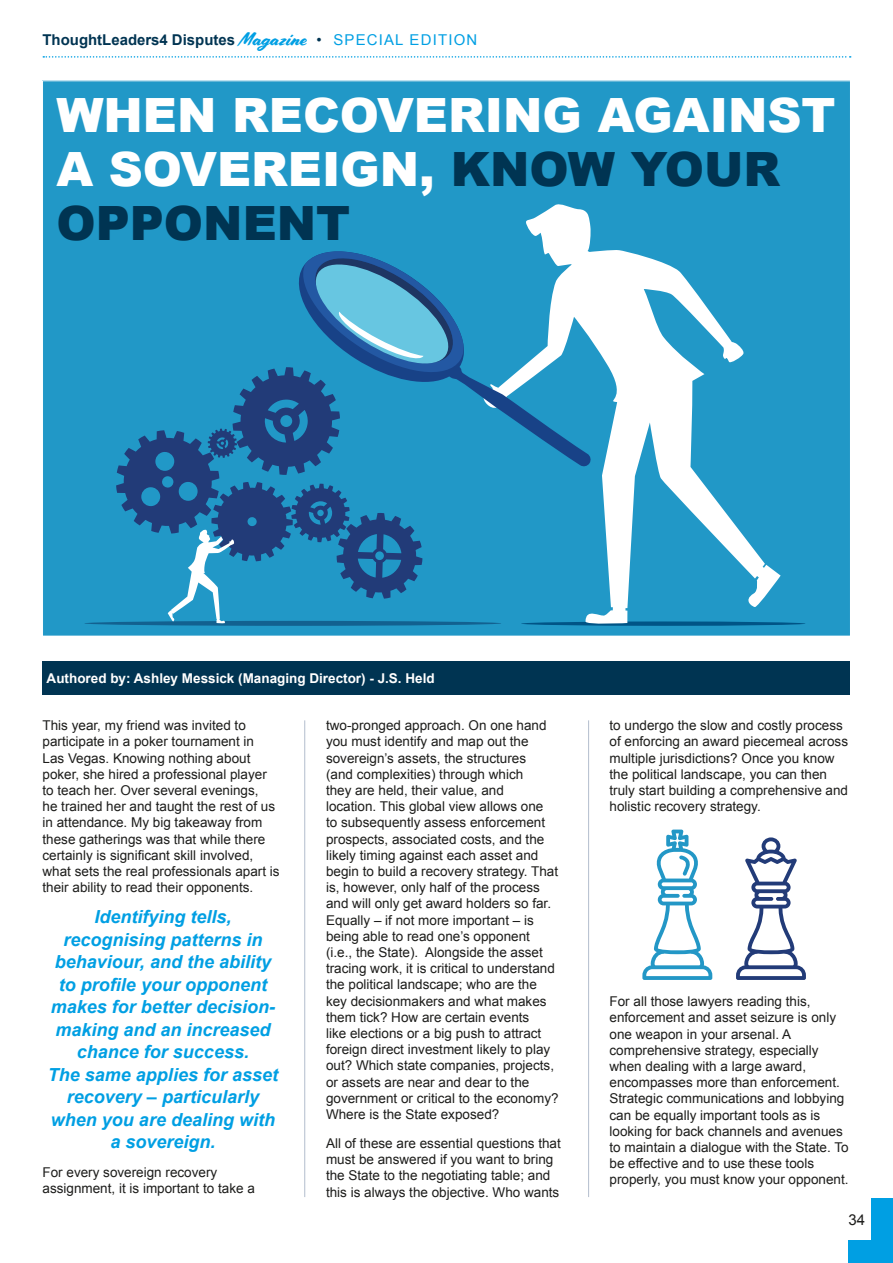
<style>
.page{position:relative;width:893px;height:1263px;background:#fff}
.page>*{position:absolute;margin:0;border:0;box-sizing:border-box;transform-origin:0 0}
.t1{font:900 47.25px/54px "Arial";color:#fff}
.t2{font:italic 700 18px/22.5px "Arial";color:#009fe3;text-align:center}
.t3{font:700 15px "Arial";color:#003452}
.t4{font:15px "Arial";color:#1d1d1b}
.t5{font:13.5px/16.2px "Arial";color:#1d1d1b}
.t6{font:700 13.5px "Arial";color:#fff}
.s1{font-family:"Cortado";font-weight:400;font-size:18.6px;color:#009fe3}
.s2{font-weight:400}
.s3{font-weight:400;color:#009fe3}
.s4{color:#003452}
</style>
<div class="page">
<svg style="left:43px;top:56px;width:808px;height:2px"></svg>
<div style="left:872px;top:1198px;width:21px;height:65px;background:#009fe3"></div>
<div style="left:848px;top:1241px;width:45px;height:22px;background:#009fe3"></div>
<div style="left:43px;top:81px;width:807px;height:555px;background:#2198c7"></div>
<svg style="left:521px;top:621px;width:284px;height:5px"></svg>
<div style="left:84px;top:621px;width:417px;height:5px;background:#126190;border-radius:50%"></div>
<svg style="left:484px;top:204px;width:297px;height:421px"></svg>
<svg style="left:473px;top:243px;width:118px;height:224px"></svg>
<svg style="left:116px;top:251px;width:357px;height:373px"></svg>
<div style="left:42px;top:662px;width:808px;height:33px;background:#003452"></div>
<svg style="left:736px;top:837px;width:70px;height:143px"></svg>
<svg style="left:642px;top:829px;width:70px;height:151px"></svg>
<hr style="left:304px;top:720px;width:1px;height:477px;background:#b3bdcd">
<hr style="left:588px;top:720px;width:1px;height:477px;background:#b3bdcd">
<p class="t3" style="left:43px;top:29px;width:436px">ThoughtLeaders4 Disputes <span class="s1">Magazine</span> <span class="s2">•</span> <span class="s3">SPECIAL EDITION</span></p>
<h1 class="t1" style="left:56px;top:87px;width:781px">WHEN RECOVERING AGAINST<br>A SOVEREIGN, <span class="s4">KNOW YOUR<br>OPPONENT</span></h1>
<p class="t6" style="left:47px;top:670px;width:390px">Authored by: Ashley Messick (Managing Director) - J.S. Held</p>
<p class="t5" style="left:43px;top:717px;width:239px">This year, my friend was invited to participate in a poker tournament in<br>Las Vegas. Knowing nothing about poker, she hired a professional player to teach her. Over several evenings,<br>he trained her and taught the rest of us in attendance. My big takeaway from these gatherings was that while there certainly is significant skill involved, what sets the real professionals apart is their ability to read their opponents.</p>
<p class="t2" style="left:48px;top:906px;width:232px">Identifying tells, recognising patterns in behaviour, and the ability to profile your opponent makes for better decision&shy;making and an increased chance for success.<br>The same applies for asset recovery – particularly when you are dealing with a sovereign.</p>
<p class="t5" style="left:43px;top:1164px;width:214px">For every sovereign recovery assignment, it is important to take a</p>
<p class="t5" style="left:326px;top:717px;width:234px">two-pronged approach. On one hand you must identify and map out the sovereign’s assets, the structures<br>(and complexities) through which<br>they are held, their value, and<br>location. This global view allows one<br>to subsequently assess enforcement prospects, associated costs, and the likely timing against each asset and begin to build a recovery strategy. That is, however, only half of the process and will only get award holders so far.<br>Equally – if not more important – is being able to read one’s opponent (i.e., the State). Alongside the asset tracing work, it is critical to understand the political landscape; who are the key decisionmakers and what makes them tick? How are certain events<br>like elections or a big push to attract foreign direct investment likely to play out? Which state companies, projects, or assets are near and dear to the government or critical to the economy?<br>Where is the State exposed?</p>
<p class="t5" style="left:326px;top:1135px;width:236px">All of these are essential questions that must be answered if you want to bring the State to the negotiating table; and this is always the objective. Who wants</p>
<p class="t5" style="left:609px;top:717px;width:240px">to undergo the slow and costly process of enforcing an award piecemeal across multiple jurisdictions? Once you know the political landscape, you can then truly start building a comprehensive and holistic recovery strategy.</p>
<p class="t5" style="left:609px;top:993px;width:241px">For all those lawyers reading this, enforcement and asset seizure is only one weapon in your arsenal. A comprehensive strategy, especially when dealing with a large award, encompasses more than enforcement.<br>Strategic communications and lobbying can be equally important tools as is looking for back channels and avenues to maintain a dialogue with the State. To be effective and to use these tools properly, you must know your opponent.</p>
<p class="t4" style="left:848px;top:1210px;width:18px">34</p>
</div>
